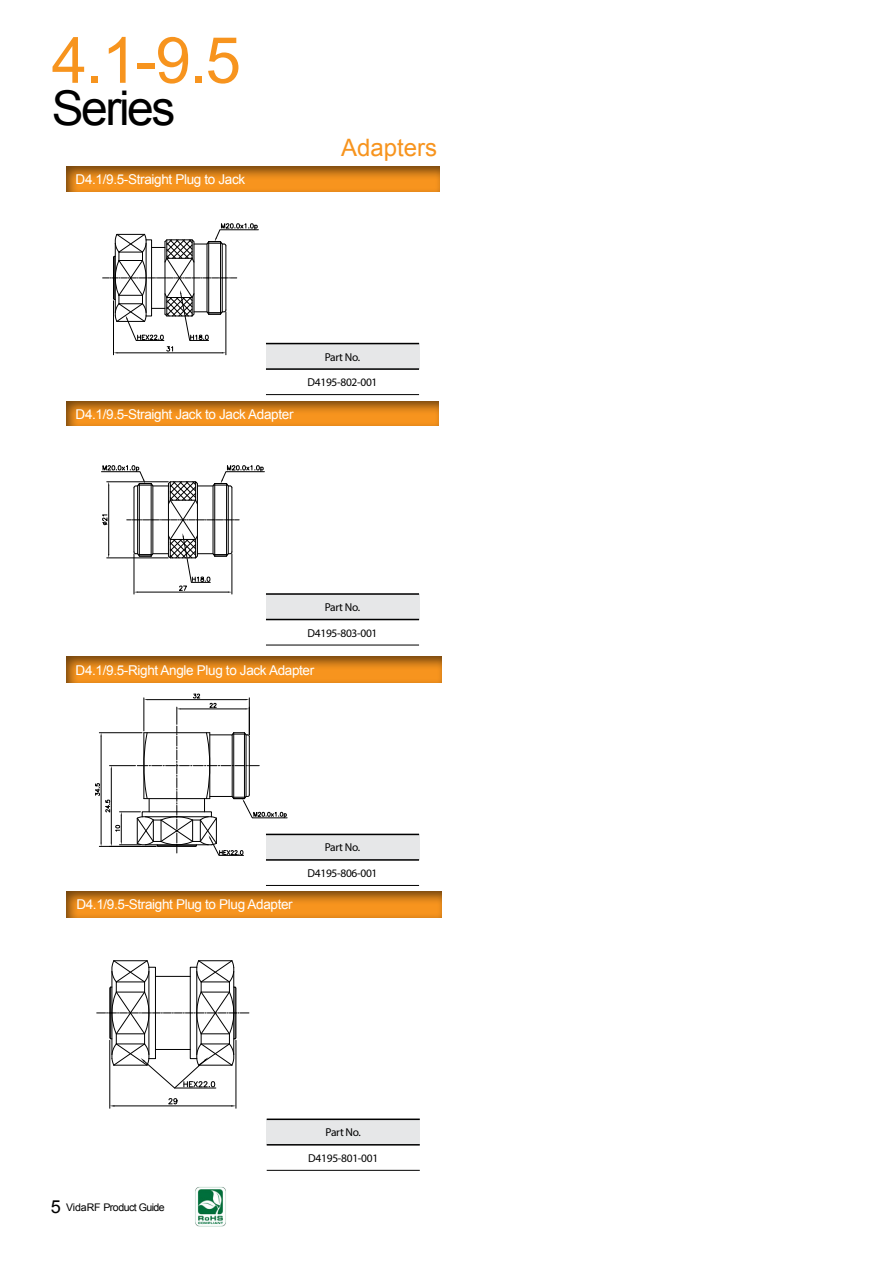
<style>
.page{position:relative;width:893px;height:1263px;background:#fff}
.page>*{position:absolute;margin:0;border:0;box-sizing:border-box;transform-origin:0 0}
.t1{font:63.9px "Arial";color:#f7941e}
.t2{font:47.85px "Arial";letter-spacing:-.05em;color:#000}
.t3{font:24px "Arial";color:#f7941e}
.t4{font:13.5px "Arial";letter-spacing:-.025em;color:#fff}
.t5{font:11.4px "Myriad Pro";letter-spacing:-.025em;color:#000}
.t6{font:10.5px "Arial";letter-spacing:-.05em;color:#000}
.s1{font-size:18px}
</style>
<div class="page">
<img style="left:195px;top:1187px;width:31px;height:40px">
<svg style="left:95px;top:693px;width:209px;height:163px"></svg>
<div style="left:266px;top:344px;width:153px;height:25px;background:#e6e7e8"></div>
<hr style="left:266px;top:343px;width:153px;height:1px;background:#000">
<hr style="left:266px;top:368px;width:153px;height:2px;background:#000">
<div style="left:266px;top:834px;width:153px;height:26px;background:#e6e7e8"></div>
<hr style="left:266px;top:834px;width:153px;height:1px;background:#000">
<hr style="left:266px;top:859px;width:153px;height:2px;background:#000">
<div style="left:266px;top:594px;width:153px;height:25px;background:#e6e7e8"></div>
<hr style="left:266px;top:593px;width:153px;height:2px;background:#000">
<hr style="left:266px;top:619px;width:153px;height:1px;background:#000">
<svg style="left:102px;top:223px;width:157px;height:133px"></svg>
<svg style="left:101px;top:465px;width:183px;height:130px"></svg>
<hr style="left:139px;top:484px;width:1px;height:36px;background:#000">
<hr style="left:151px;top:484px;width:1px;height:36px;background:#000">
<hr style="left:153px;top:486px;width:1px;height:34px;background:#000">
<div style="left:54px;top:155px;width:400px;height:38px;background:#000;opacity:.55"></div>
<div style="left:54px;top:645px;width:401px;height:39px;background:#000;opacity:.55"></div>
<div style="left:54px;top:390px;width:398px;height:37px;background:#000;opacity:.55"></div>
<div style="left:54px;top:880px;width:401px;height:39px;background:#000;opacity:.55"></div>
<div style="left:267px;top:1119px;width:153px;height:26px;background:#e6e7e8"></div>
<hr style="left:267px;top:1118px;width:153px;height:2px;background:#000">
<hr style="left:267px;top:1144px;width:153px;height:1px;background:#000">
<hr style="left:267px;top:1170px;width:153px;height:1px;background:#000">
<svg style="left:96px;top:960px;width:154px;height:149px"></svg>
<h1 class="t1" style="left:52px;top:19px;width:191px">4.1-9.5</h1>
<h2 class="t2" style="left:52px;top:77px;width:125px">Series</h2>
<p class="t4" style="left:76px;top:171px;width:171px">D4.1/9.5-Straight Plug to Jack</p>
<h3 class="t3" style="left:341px;top:132px;width:98px">Adapters</h3>
<p class="t4" style="left:76px;top:405px;width:219px">D4.1/9.5-Straight Jack to Jack Adapter</p>
<p class="t5" style="left:325px;top:350px;width:37px">Part No.</p>
<p class="t5" style="left:308px;top:375px;width:71px">D4195-802-001</p>
<p class="t5" style="left:325px;top:600px;width:37px">Part No.</p>
<p class="t5" style="left:308px;top:626px;width:71px">D4195-803-001</p>
<p class="t4" style="left:76px;top:661px;width:240px">D4.1/9.5-Right Angle Plug to Jack Adapter</p>
<p class="t4" style="left:76px;top:895px;width:218px">D4.1/9.5-Straight Plug to Plug Adapter</p>
<p class="t5" style="left:325px;top:841px;width:37px">Part No.</p>
<p class="t5" style="left:308px;top:866px;width:71px">D4195-806-001</p>
<p class="t6" style="left:51px;top:1201px;width:115px"><span class="s1">5</span> VidaRF Product Guide</p>
<p class="t5" style="left:326px;top:1125px;width:37px">Part No.</p>
<p class="t5" style="left:308px;top:1151px;width:71px">D4195-801-001</p>
</div>
